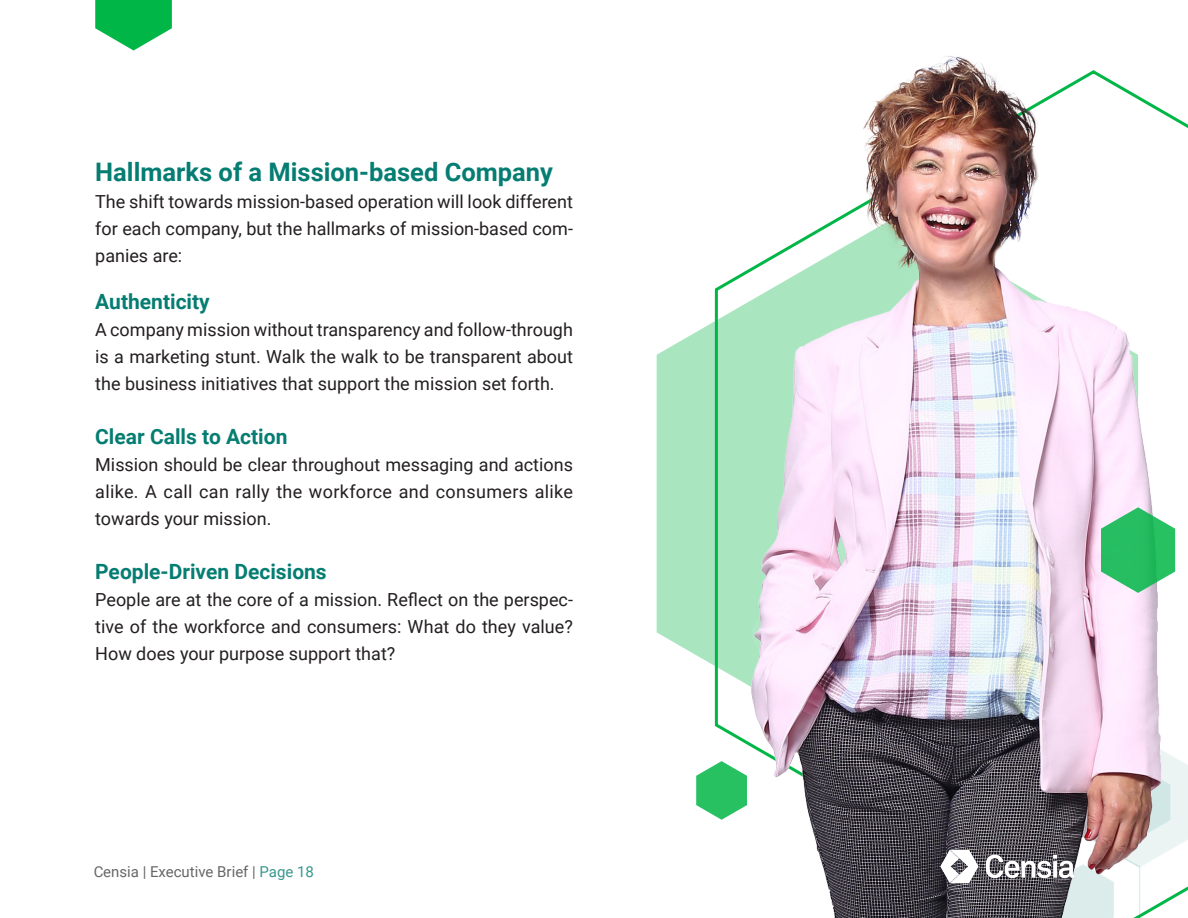
<style>
.page{position:relative;width:1188px;height:918px;background:#fff}
.page>*{position:absolute;margin:0;border:0;box-sizing:border-box;transform-origin:0 0}
.Body_Copy{font:700 25.5px "Roboto";color:#057d72}
.Body_Copy-2{font:700 21px "Roboto";color:#057d72}
.Body_Copy-3{font:18px/27px "Roboto";color:#231f20;text-align:justify}
.t1{font:15px "Roboto";color:#404040}
.s1{color:#057d72}
</style>
<div class="page">
<div style="left:657px;top:344px;width:19px;height:300px;background:#a9e6c0"></div>
<svg style="left:95px;top:0;width:77px;height:51px"></svg>
<img style="left:676px;top:56px;width:512px;height:862px">
<img style="left:929px;top:835px;width:159px;height:62px">
<svg style="left:1101px;top:507px;width:74px;height:86px;background:#5bc987"></svg>
<p class="Body_Copy" style="left:95px;top:154px;width:459px">Hallmarks of a Mission-based Company</p>
<p class="Body_Copy-3" style="left:95px;top:188px;width:479px">The shift towards mission-based operation will look different for each company, but the hallmarks of mission-based com&shy;panies are:</p>
<p class="Body_Copy-2" style="left:95px;top:287px;width:116px">Authenticity</p>
<p class="Body_Copy-3" style="left:95px;top:316px;width:479px">A company mission without transparency and follow-through is a marketing stunt. Walk the walk to be transparent about the business initiatives that support the mission set forth.</p>
<p class="Body_Copy-2" style="left:95px;top:422px;width:194px">Clear Calls to Action</p>
<p class="Body_Copy-3" style="left:95px;top:451px;width:479px">Mission should be clear throughout messaging and actions alike. A call can rally the workforce and consumers alike towards your mission.</p>
<p class="Body_Copy-2" style="left:95px;top:557px;width:233px">People-Driven Decisions</p>
<p class="Body_Copy-3" style="left:95px;top:586px;width:479px">People are at the core of a mission. Reflect on the perspec&shy;tive of the workforce and consumers: What do they value?<br>How does your purpose support that?</p>
<p class="t1" style="left:93px;top:861px;width:222px">Censia | Executive Brief | <span class="s1">Page 18</span></p>
</div>
